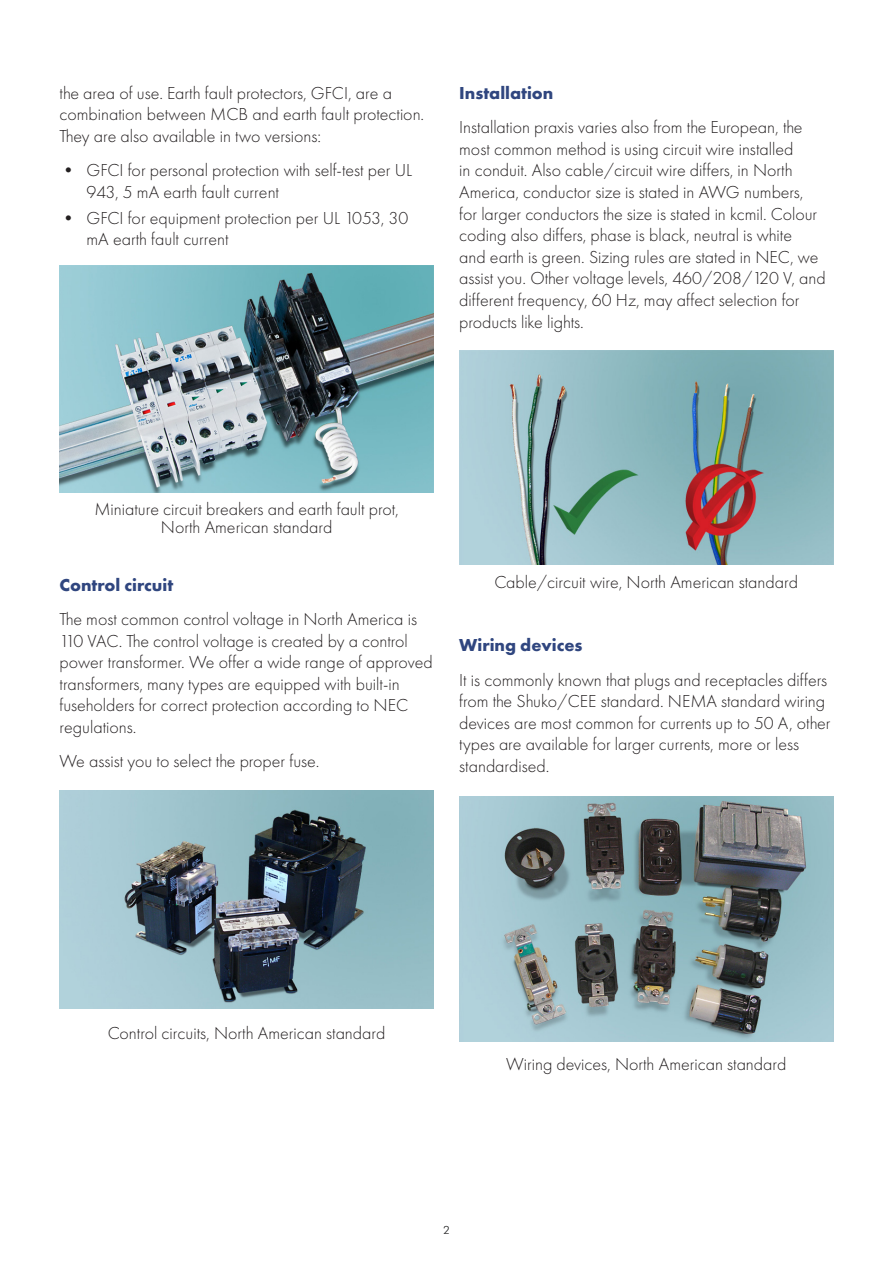
<style>
.page{position:relative;width:893px;height:1263px;background:#fff}
.page>*{position:absolute;margin:0;border:0;box-sizing:border-box;transform-origin:0 0}
.t1{font:300 18px/21.6px "Futura PT";color:#231f20}
.t2{font:700 18px "Futura PT";color:#30467f}
.t3{font:300 12px "Futura PT";color:#3e3e3f}
</style>
<div class="page">
<img style="left:60px;top:791px;width:373px;height:218px">
<img style="left:459px;top:350px;width:374px;height:214px">
<img style="left:459px;top:796px;width:374px;height:245px">
<img style="left:60px;top:266px;width:373px;height:226px">
<p class="t1" style="left:60px;top:82px;width:366px">the area of use. Earth fault protectors, GFCI, are a combination between MCB and earth fault protection.<br>They are also available in two versions:</p>
<p class="t1" style="left:87px;top:160px;width:327px;text-indent:-27px">• GFCI for personal protection with self-test per UL<br>943, 5 mA earth fault current</p>
<p class="t1" style="left:87px;top:207px;width:323px;text-indent:-27px">• GFCI for equipment protection per UL 1053, 30 mA earth fault current</p>
<p class="t2" style="left:459px;top:81px;width:96px">Installation</p>
<p class="t1" style="left:459px;top:116px;width:368px">Installation praxis varies also from the European, the most common method is using circuit wire installed<br>in conduit. Also cable/circuit wire differs, in North America, conductor size is stated in AWG numbers, for larger conductors the size is stated in kcmil. Colour coding also differs, phase is black, neutral is white<br>and earth is green. Sizing rules are stated in NEC, we assist you. Other voltage levels, 460/208/120 V, and different frequency, 60 Hz, may affect selection for products like lights.</p>
<p class="t1" style="left:94px;top:498px;width:306px">Miniature circuit breakers and earth fault prot,</p>
<p class="t1" style="left:161px;top:516px;width:173px">North American standard</p>
<p class="t2" style="left:60px;top:573px;width:115px">Control circuit</p>
<p class="t1" style="left:60px;top:608px;width:375px">The most common control voltage in North America is 110 VAC. The control voltage is created by a control power transformer. We offer a wide range of approved transformers, many types are equipped with built-in fuseholders for correct protection according to NEC regulations.</p>
<p class="t1" style="left:60px;top:751px;width:262px">We assist you to select the proper fuse.</p>
<p class="t1" style="left:495px;top:571px;width:305px">Cable/circuit wire, North American standard</p>
<p class="t2" style="left:459px;top:634px;width:125px">Wiring devices</p>
<p class="t1" style="left:459px;top:669px;width:373px">It is commonly known that plugs and receptacles differs from the Shuko/CEE standard. NEMA standard wiring devices are most common for currents up to 50 A, other types are available for larger currents, more or less standardised.</p>
<p class="t1" style="left:108px;top:1022px;width:279px">Control circuits, North American standard</p>
<p class="t1" style="left:506px;top:1053px;width:282px">Wiring devices, North American standard</p>
<p class="t3" style="left:443px;top:1223px;width:8px">2</p>
</div>
